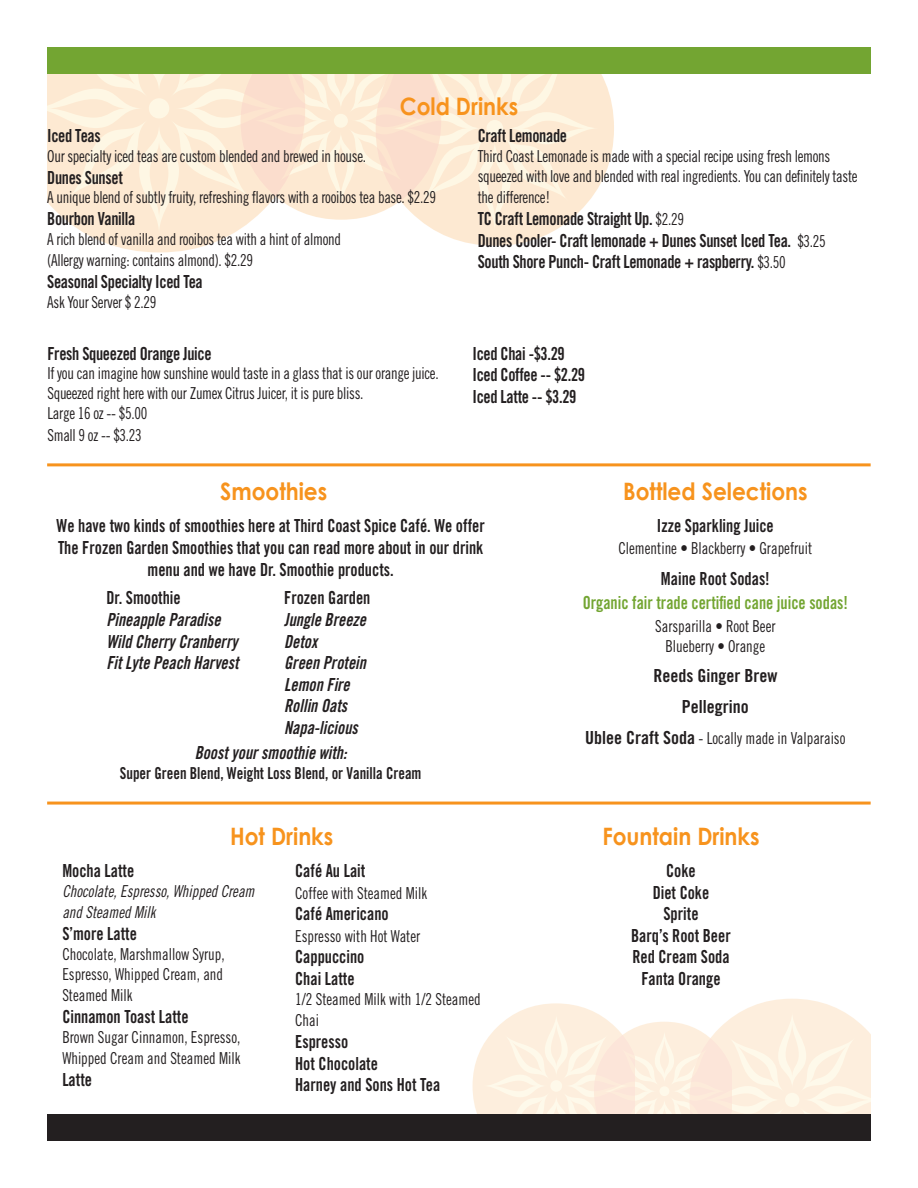
<style>
.page{position:relative;width:918px;height:1188px;background:#fff}
.page>*{position:absolute;margin:0;border:0;box-sizing:border-box;transform-origin:0 0}
.t1{font:700 24px "Century Gothic";color:#f7931d;scale:.9 1}
.t2{font:18px/21.6px "Trade Gothic LT Std Bd Cn 20";color:#231f20;text-align:center;scale:.9 1}
.t3{font:18px/21.6px "Trade Gothic LT Std Bd Cn 20";letter-spacing:-.02em;color:#231f20;scale:.9 1}
.t4{font:18px/21.6px "Trade Gothic LT Std Bd Cn 20 Obl";color:#231f20;scale:.9 1}
.t5{font:18px "Trade Gothic LT Std Bd Cn 20";color:#73a532;scale:.9 1}
.t6{font:18px/30.6px "Trade Gothic LT Std Bd Cn 20";color:#231f20;text-align:center}
.t7{font:16.5px/19.8px "Trade Gothic LT Std Cn 18";letter-spacing:-.02em;color:#231f20;scale:.9 1}
.t8{font:16.5px/19.8px "Trade Gothic LT Std Cn 18";color:#231f20;scale:.9 1}
.t9{font:16.5px "Trade Gothic LT Std Bd Cn 20";color:#231f20;scale:.9 1}
.t10{font:16.5px/21.6px "Trade Gothic LT Std Cn 18 Obl";color:#231f20;scale:.9 1}
.s1{font-family:"Trade Gothic LT Std Cn 18";font-size:16.5px}
.s2{font-family:"Trade Gothic LT Std Bd Cn 20";font-size:18px}
</style>
<div class="page">
<svg style="left:115px;top:246px;width:88px;height:6px"></svg>
<svg style="left:47px;top:74px;width:567px;height:172px;background:#fdecd9"></svg>
<div style="left:47px;top:47px;width:824px;height:27px;background:#73a532"></div>
<svg style="left:473px;top:999px;width:398px;height:115px;background:#fdf1e3"></svg>
<div style="left:47px;top:1114px;width:824px;height:27px;background:#231f20"></div>
<hr style="left:47px;top:463px;width:824px;height:3px;background:#f7931d">
<hr style="left:47px;top:802px;width:824px;height:3px;background:#f7931d">
<h1 class="t1" style="left:400px;top:91px;width:133px">Cold Drinks</h1>
<p class="t3" style="left:47px;top:125px;width:61px">Iced Teas</p>
<p class="t7" style="left:47px;top:146px;width:356px">Our specialty iced teas are custom blended and brewed in house.</p>
<p class="t3" style="left:47px;top:166px;width:85px">Dunes Sunset</p>
<p class="t7" style="left:47px;top:188px;width:434px">A unique blend of subtly fruity, refreshing flavors with a rooibos tea base. $2.29</p>
<p class="t3" style="left:47px;top:208px;width:99px">Bourbon Vanilla</p>
<p class="t7" style="left:47px;top:228px;width:328px;line-height:21.6px">A rich blend of vanilla and rooibos tea with a hint of almond (Allergy warning: contains almond). $2.29</p>
<p class="t3" style="left:47px;top:271px;width:174px">Seasonal Specialty Iced Tea</p>
<p class="t7" style="left:47px;top:292px;width:123px">Ask Your Server $ 2.29</p>
<p class="t3" style="left:47px;top:342px;width:184px">Fresh Squeezed Orange Juice</p>
<p class="t7" style="left:47px;top:363px;width:436px">If you can imagine how sunshine would taste in a glass that is our orange juice.<br>Squeezed right here with our Zumex Citrus Juicer, it is pure bliss.<br>Large 16 oz -- $5.00</p>
<p class="t7" style="left:47px;top:425px;width:106px">Small 9 oz -- $3.23</p>
<h1 class="t1" style="left:220px;top:477px;width:121px">Smoothies</h1>
<p class="t3" style="left:478px;top:125px;width:101px">Craft Lemonade</p>
<p class="t7" style="left:478px;top:146px;width:424px">Third Coast Lemonade is made with a special recipe using fresh lemons squeezed with love and blended with real ingredients. You can definitely taste</p>
<p class="t7" style="left:478px;top:188px;width:82px">the difference!</p>
<p class="t3" style="left:478px;top:208px;width:388px">TC Craft Lemonade Straight Up. <span class="s1">$2.29<br></span>Dunes Cooler- Craft lemonade + Dunes Sunset Iced Tea. <span class="s1">$3.25<br></span>South Shore Punch- Craft Lemonade + raspberry. <span class="s1">$3.50</span></p>
<p class="t3" style="left:473px;top:342px;width:127px">Iced Chai -$3.29<br>Iced Coffee -- $2.29<br>Iced Latte -- $3.29</p>
<h1 class="t1" style="left:623px;top:477px;width:206px">Bottled Selections</h1>
<p class="t2" style="left:57px;top:515px;width:477px">We have two kinds of smoothies here at Third Coast Spice Café. We offer<br>The Frozen Garden Smoothies that you can read more about in our drink menu and we have Dr. Smoothie products.</p>
<p class="t2" style="left:106px;top:587px;width:84px">Dr. Smoothie</p>
<p class="t4" style="left:106px;top:609px;width:148px">Pineapple Paradise<br>Wild Cherry Cranberry<br>Fit Lyte Peach Harvest</p>
<p class="t2" style="left:284px;top:587px;width:97px">Frozen Garden</p>
<p class="t4" style="left:284px;top:609px;width:92px">Jungle Breeze<br>Detox<br>Green Protein<br>Lemon Fire<br>Rollin Oats<br>Napa-licious</p>
<p class="t4" style="left:195px;top:742px;width:170px">Boost your smoothie with:</p>
<p class="t9" style="left:120px;top:763px;width:337px">Super Green Blend, Weight Loss Blend, or Vanilla Cream</p>
<h1 class="t1" style="left:230px;top:821px;width:116px">Hot Drinks</h1>
<p class="t2" style="left:62px;top:860px;width:81px">Mocha Latte</p>
<p class="t10" style="left:62px;top:880px;width:215px">Chocolate, Espresso, Whipped Cream and Steamed Milk</p>
<p class="t2" style="left:62px;top:923px;width:84px">S’more Latte</p>
<p class="t8" style="left:62px;top:944px;width:182px">Chocolate, Marshmallow Syrup,<br>Espresso, Whipped Cream, and</p>
<p class="t8" style="left:62px;top:985px;width:79px">Steamed Milk</p>
<p class="t2" style="left:62px;top:1005px;width:142px">Cinnamon Toast Latte</p>
<p class="t8" style="left:62px;top:1026px;width:199px;line-height:21.6px">Brown Sugar Cinnamon, Espresso,<br>Whipped Cream and Steamed Milk</p>
<p class="t2" style="left:62px;top:1068px;width:34px">Latte</p>
<p class="t2" style="left:295px;top:860px;width:79px">Café Au Lait</p>
<p class="t8" style="left:295px;top:883px;width:148px">Coffee with Steamed Milk</p>
<p class="t2" style="left:295px;top:903px;width:105px">Café Americano</p>
<p class="t8" style="left:295px;top:926px;width:141px">Espresso with Hot Water</p>
<p class="t2" style="left:295px;top:946px;width:78px;text-align:left">Cappuccino<br>Chai Latte</p>
<p class="t8" style="left:295px;top:988px;width:208px;line-height:21.6px">1/2 Steamed Milk with 1/2 Steamed<br>Chai</p>
<p class="t2" style="left:295px;top:1031px;width:163px;text-align:left">Espresso<br>Hot Chocolate<br>Harney and Sons Hot Tea</p>
<p class="t2" style="left:657px;top:515px;width:131px">Izze Sparkling Juice</p>
<p class="t8" style="left:618px;top:538px;width:217px">Clementine • Blackberry • Grapefruit</p>
<p class="t2" style="left:661px;top:567px;width:122px">Maine Root Sodas!</p>
<p class="t5" style="left:583px;top:592px;width:296px">Organic fair trade certified cane juice sodas!</p>
<p class="t8" style="left:655px;top:616px;width:135px;text-align:center">Sarsparilla • Root Beer<br>Blueberry • Orange</p>
<p class="t6" style="left:653px;top:660px;width:125px">Reeds Ginger Brew<br>Pellegrino</p>
<p class="t8" style="left:585px;top:728px;width:291px"><span class="s2">Ublee Craft Soda</span> - Locally made in Valparaiso</p>
<h1 class="t1" style="left:602px;top:821px;width:176px">Fountain Drinks</h1>
<p class="t2" style="left:631px;top:860px;width:112px">Coke<br>Diet Coke<br>Sprite<br>Barq’s Root Beer<br>Red Cream Soda<br>Fanta Orange</p>
</div>
